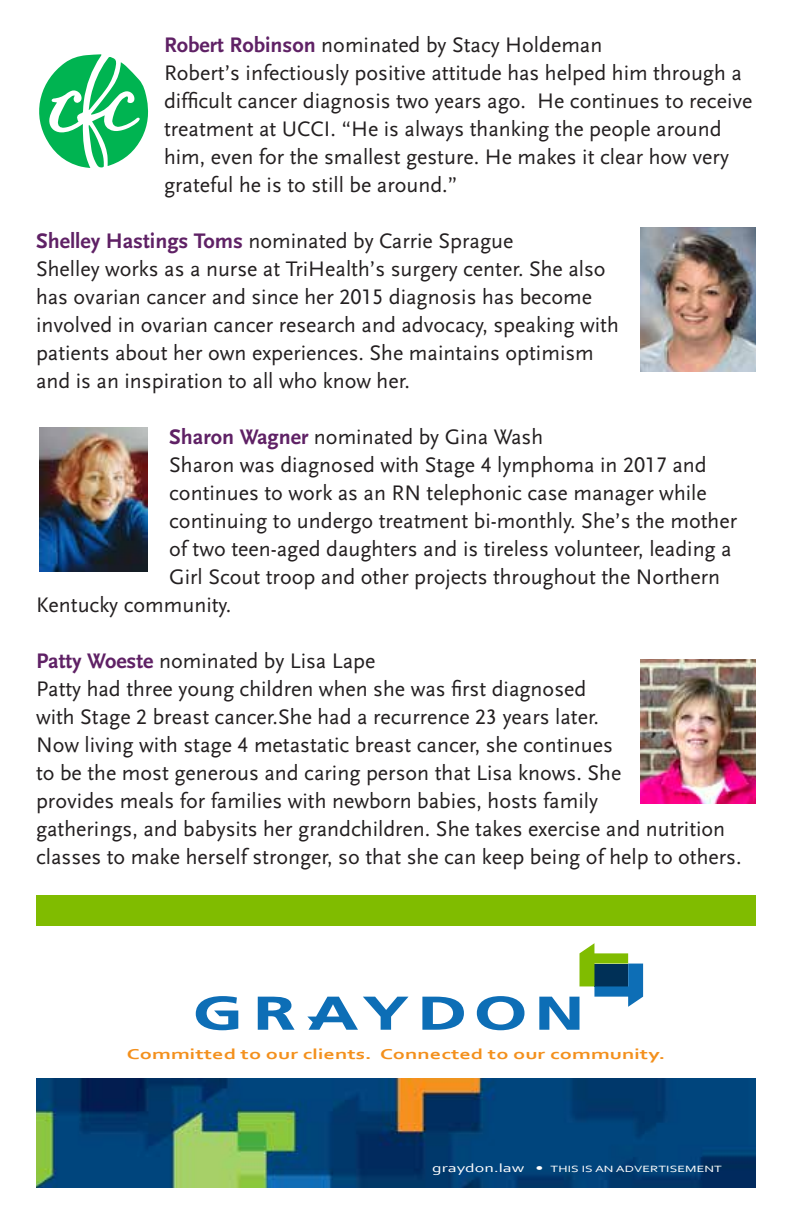
<style>
.page{position:relative;width:792px;height:1224px;background:#fff}
.page>*{position:absolute;margin:0;border:0;box-sizing:border-box;transform-origin:0 0}
.t1{font:22px/28px "Scala Sans Regular LF";color:#231f20}
.t2{font:700 15px "Corbel";color:#f3901d;scale:1.49 1}
.t3{font:9.6px "Corbel";color:#fff;scale:1.47 1}
.s1{font-family:"Scala Sans Bold LF";color:#5f2165}
.s2{font-size:12.2px}
</style>
<div class="page">
<img style="left:641px;top:228px;width:115px;height:144px">
<img style="left:40px;top:427px;width:108px;height:144px">
<svg style="left:39px;top:54px;width:109px;height:114px"></svg>
<img style="left:641px;top:660px;width:115px;height:144px">
<div style="left:36px;top:895px;width:720px;height:293px;background:#80bc00"></div>
<div style="left:36px;top:926px;width:720px;height:154px;background:#fff"></div>
<img style="left:36px;top:1078px;width:720px;height:110px">
<svg style="left:196px;top:996px;width:42px;height:34px"></svg>
<svg style="left:258px;top:997px;width:37px;height:33px"></svg>
<svg style="left:307px;top:997px;width:101px;height:33px"></svg>
<svg style="left:422px;top:997px;width:42px;height:33px"></svg>
<svg style="left:477px;top:996px;width:48px;height:34px"></svg>
<svg style="left:539px;top:943px;width:104px;height:87px"></svg>
<p class="t1" style="left:164px;top:32px;width:590px"><span class="s1">Robert Robinson</span> nominated by Stacy Holdeman<br>Robert’s infectiously positive attitude has helped him through a difficult cancer diagnosis two years ago. He continues to receive treatment at UCCI. “He is always thanking the people around him, even for the smallest gesture. He makes it clear how very grateful he is to still be around.”</p>
<p class="t1" style="left:36px;top:228px;width:584px"><span class="s1">Shelley Hastings Toms</span> nominated by Carrie Sprague<br>Shelley works as a nurse at TriHealth’s surgery center. She also has ovarian cancer and since her 2015 diagnosis has become involved in ovarian cancer research and advocacy, speaking with patients about her own experiences. She maintains optimism and is an inspiration to all who know her.</p>
<p class="t1" style="left:169px;top:424px;width:376px"><span class="s1">Sharon Wagner</span> nominated by Gina Wash</p>
<p class="t1" style="left:169px;top:452px;width:539px">Sharon was diagnosed with Stage 4 lymphoma in 2017 and</p>
<p class="t1" style="left:169px;top:480px;width:539px">continues to work as an RN telephonic case manager while</p>
<p class="t1" style="left:169px;top:508px;width:569px">continuing to undergo treatment bi-monthly. She’s the mother</p>
<p class="t1" style="left:169px;top:536px;width:564px">of two teen-aged daughters and is tireless volunteer, leading a</p>
<p class="t1" style="left:169px;top:564px;width:552px">Girl Scout troop and other projects throughout the Northern</p>
<p class="t1" style="left:36px;top:592px;width:197px">Kentucky community.</p>
<p class="t1" style="left:36px;top:648px;width:707px"><span class="s1">Patty Woeste</span> nominated by Lisa Lape<br>Patty had three young children when she was first diagnosed<br>with Stage 2 breast cancer.She had a recurrence 23 years later.<br>Now living with stage 4 metastatic breast cancer, she continues<br>to be the most generous and caring person that Lisa knows. She<br>provides meals for families with newborn babies, hosts family<br>gatherings, and babysits her grandchildren. She takes exercise and nutrition classes to make herself stronger, so that she can keep being of help to others.</p>
<p class="t2" style="left:127px;top:1044px;width:363px">Committed to our clients. Connected to our community.</p>
<p class="t3" style="left:432px;top:1163px;width:199px"><span class="s2">graydon.law •</span> THIS IS AN ADVERTISEMENT</p>
</div>
